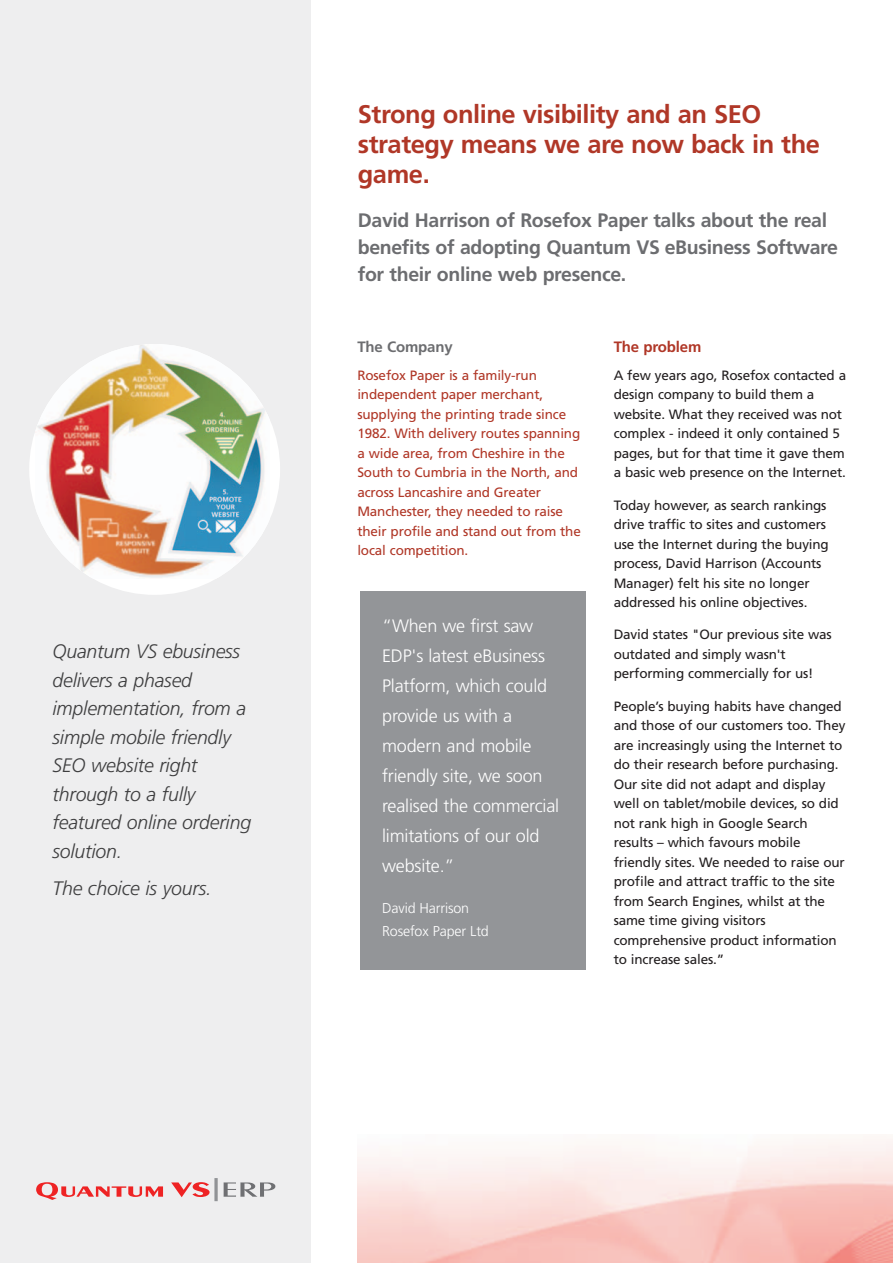
<style>
.page{position:relative;width:893px;height:1263px;background:#fff}
.page>*{position:absolute;margin:0;border:0;box-sizing:border-box;transform-origin:0 0}
.t1{font:700 25.5px/30px "Frutiger LT Std";letter-spacing:-.015em;color:#b03727}
.t2{font:italic 300 19.5px/28.5px "Frutiger LT Std";letter-spacing:-.01em;color:#3e3e3f}
.t3{font:700 19.5px/27px "Frutiger LT Std";letter-spacing:-.015em;color:#6c6d70}
.t4{font:300 18px/30px "Frutiger LT Std";letter-spacing:-.01em;color:#fff}
.t5{font:700 15px "Frutiger LT Std";letter-spacing:-.01em;color:#6c6d70}
.t6{font:700 15px "Frutiger LT Std";letter-spacing:-.01em;color:#b03727}
.t7{font:300 14.25px/23.5px "Frutiger LT Std";letter-spacing:-.01em;color:#fff}
.t8{font:13.5px/19.5px "Frutiger LT Std";letter-spacing:-.01em;color:#231f20}
.t9{font:13.5px/19.5px "Frutiger LT Std";letter-spacing:-.01em;color:#b03727}
</style>
<div class="page">
<div style="left:360px;top:591px;width:225px;height:378px;background:#939598"></div>
<div style="left:0;top:0;width:310px;height:1263px;background:#eeeeef"></div>
<svg style="left:36px;top:1182px;width:127px;height:18px"></svg>
<svg style="left:171px;top:1182px;width:39px;height:15px"></svg>
<svg style="left:223px;top:1182px;width:52px;height:15px"></svg>
<svg style="left:216px;top:1178px;width:1px;height:23px"></svg>
<div style="left:29px;top:344px;width:251px;height:251px;background:#fff;border-radius:50%"></div>
<img style="left:35px;top:344px;width:233px;height:234px">
<h2 class="t2" style="left:53px;top:639px;width:200px">Quantum VS ebusiness delivers a phased implementation, from a simple mobile friendly<br>SEO website right through to a fully featured online ordering solution.</h2>
<h2 class="t2" style="left:53px;top:875px;width:160px">The choice is yours.</h2>
<h1 class="t1" style="left:358px;top:101px;width:464px">Strong online visibility and an SEO strategy means we are now back in the game.</h1>
<h2 class="t3" style="left:358px;top:208px;width:482px">David Harrison of Rosefox Paper talks about the real benefits of adopting Quantum VS eBusiness Software for their online web presence.</h2>
<p class="t5" style="left:357px;top:341px;width:97px">The Company</p>
<p class="t9" style="left:357px;top:366px;width:225px">Rosefox Paper is a family-run independent paper merchant, supplying the printing trade since<br>1982. With delivery routes spanning a wide area, from Cheshire in the<br>South to Cumbria in the North, and across Lancashire and Greater<br>Manchester, they needed to raise their profile and stand out from the local competition.</p>
<h3 class="t4" style="left:382px;top:612px;width:178px">“When we first saw<br>EDP's latest eBusiness<br>Platform, which could provide us with a modern and mobile friendly site, we soon realised the commercial limitations of our old website.”</h3>
<p class="t7" style="left:382px;top:897px;width:108px">David Harrison<br>Rosefox Paper Ltd</p>
<p class="t6" style="left:614px;top:341px;width:89px">The problem</p>
<p class="t8" style="left:614px;top:366px;width:234px">A few years ago, Rosefox contacted a design company to build them a website. What they received was not complex - indeed it only contained 5 pages, but for that time it gave them a basic web presence on the Internet.</p>
<p class="t8" style="left:614px;top:496px;width:217px">Today however, as search rankings drive traffic to sites and customers use the Internet during the buying process, David Harrison (Accounts Manager) felt his site no longer addressed his online objectives.</p>
<p class="t8" style="left:614px;top:626px;width:220px">David states "Our previous site was outdated and simply wasn't performing commercially for us!</p>
<p class="t8" style="left:614px;top:697px;width:233px">People’s buying habits have changed and those of our customers too. They are increasingly using the Internet to do their research before purchasing.<br>Our site did not adapt and display well on tablet/mobile devices, so did not rank high in Google Search results – which favours mobile friendly sites. We needed to raise our profile and attract traffic to the site from Search Engines, whilst at the same time giving visitors comprehensive product information to increase sales.”</p>
</div>
